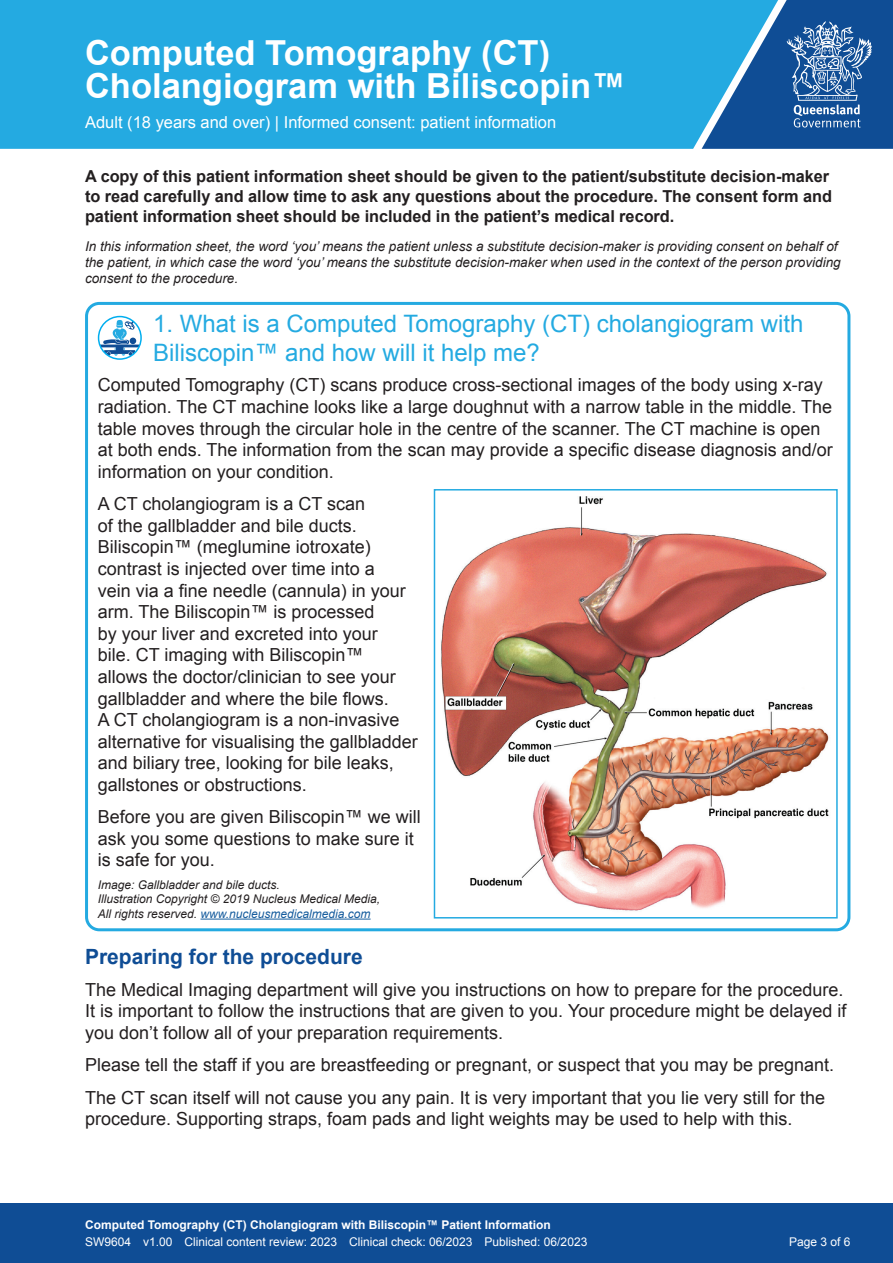
<style>
.page{position:relative;width:893px;height:1263px;background:#fff}
.page>*{position:absolute;margin:0;border:0;box-sizing:border-box;transform-origin:0 0}
.t1{font:700 34.5px/33px "Arial";color:#fff}
.t2{font:24px/28.8px "Arial";color:#24aae1}
.t3{font:700 21px "Arial";color:#0f4d95}
.t4{font:18px/21.6px "Arial";color:#231f20}
.t5{font:700 16.5px/19.8px "Arial";letter-spacing:-.005em;color:#231f20}
.t6{font:16.5px "Arial";color:#fff}
.t7{font:italic 13.5px/16.2px "Arial";color:#231f20}
.t8{font:italic 12px/14.4px "Arial";color:#231f20}
.t9{font:12px "Arial";color:#fff}
.t10{font:700 12px "Arial";color:#fff}
.s1{color:#175d9e}
</style>
<div class="page">
<div style="left:0;top:1203px;width:893px;height:60px;background:#0f4d95"></div>
<div style="left:0;top:0;width:702px;height:149px;background:#24aae1"></div>
<svg style="left:702px;top:0;width:191px;height:149px;background:#2e72ae"></svg>
<div style="left:85px;top:302px;width:765px;height:629px;border:3px solid #24aae1;border-radius:13px"></div>
<svg style="left:99px;top:317px;width:42px;height:42px"></svg>
<svg style="left:99px;top:320px;width:10px;height:13px"></svg>
<div style="left:98px;top:316px;width:44px;height:44px;border:2px solid #00aeef;border-radius:50%"></div>
<img style="left:441px;top:496px;width:388px;height:415px">
<div style="left:434px;top:489px;width:404px;height:429px;border:2px solid #24aae1"></div>
<hr style="left:200px;top:919px;width:171px;height:1px;background:#175d9e">
<h1 class="t1" style="left:85px;top:37px;width:542px">Computed Tomography (CT)<br>Cholangiogram with Biliscopin™</h1>
<p class="t6" style="left:85px;top:111px;width:473px">Adult (18 years and over) | Informed consent: patient information</p>
<p class="t5" style="left:85px;top:167px;width:748px">A copy of this patient information sheet should be given to the patient/substitute decision-maker to read carefully and allow time to ask any questions about the procedure. The consent form and patient information sheet should be included in the patient’s medical record.</p>
<p class="t7" style="left:85px;top:238px;width:757px">In this information sheet, the word ‘you’ means the patient unless a substitute decision-maker is providing consent on behalf of the patient, in which case the word ‘you’ means the substitute decision-maker when used in the context of the person providing consent to the procedure.</p>
<h2 class="t2" style="left:153px;top:310px;width:652px">1. What is a Computed Tomography (CT) cholangiogram with<br>Biliscopin™ and how will it help me?</h2>
<p class="t4" style="left:98px;top:374px;width:737px">Computed Tomography (CT) scans produce cross-sectional images of the body using x-ray radiation. The CT machine looks like a large doughnut with a narrow table in the middle. The table moves through the circular hole in the centre of the scanner. The CT machine is open at both ends. The information from the scan may provide a specific disease diagnosis and/or information on your condition.</p>
<p class="t4" style="left:98px;top:493px;width:322px">A CT cholangiogram is a CT scan<br>of the gallbladder and bile ducts.<br>Biliscopin™ (meglumine iotroxate) contrast is injected over time into a<br>vein via a fine needle (cannula) in your arm. The Biliscopin™ is processed<br>by your liver and excreted into your<br>bile. CT imaging with Biliscopin™ allows the doctor/clinician to see your gallbladder and where the bile flows.<br>A CT cholangiogram is a non-invasive alternative for visualising the gallbladder and biliary tree, looking for bile leaks, gallstones or obstructions.</p>
<p class="t4" style="left:98px;top:806px;width:325px">Before you are given Biliscopin™ we will ask you some questions to make sure it is safe for you.</p>
<p class="t8" style="left:98px;top:878px;width:284px">Image: Gallbladder and bile ducts.<br>Illustration Copyright © 2019 Nucleus Medical Media,<br>All rights reserved. <span class="s1">www.nucleusmedicalmedia.com</span></p>
<p class="t3" style="left:85px;top:942px;width:279px">Preparing for the procedure</p>
<p class="t4" style="left:85px;top:979px;width:763px">The Medical Imaging department will give you instructions on how to prepare for the procedure.<br>It is important to follow the instructions that are given to you. Your procedure might be delayed if you don’t follow all of your preparation requirements.</p>
<p class="t4" style="left:85px;top:1049px;width:751px;line-height:32.2px">Please tell the staff if you are breastfeeding or pregnant, or suspect that you may be pregnant.<br>The CT scan itself will not cause you any pain. It is very important that you lie very still for the</p>
<p class="t4" style="left:85px;top:1108px;width:709px">procedure. Supporting straps, foam pads and light weights may be used to help with this.</p>
<p class="t10" style="left:85px;top:1217px;width:467px">Computed Tomography (CT) Cholangiogram with Biliscopin™ Patient Information</p>
<p class="t9" style="left:85px;top:1234px;width:504px">SW9604 v1.00 Clinical content review: 2023 Clinical check: 06/2023 Published: 06/2023</p>
<p class="t9" style="left:789px;top:1234px;width:63px">Page 3 of 6</p>
</div>
